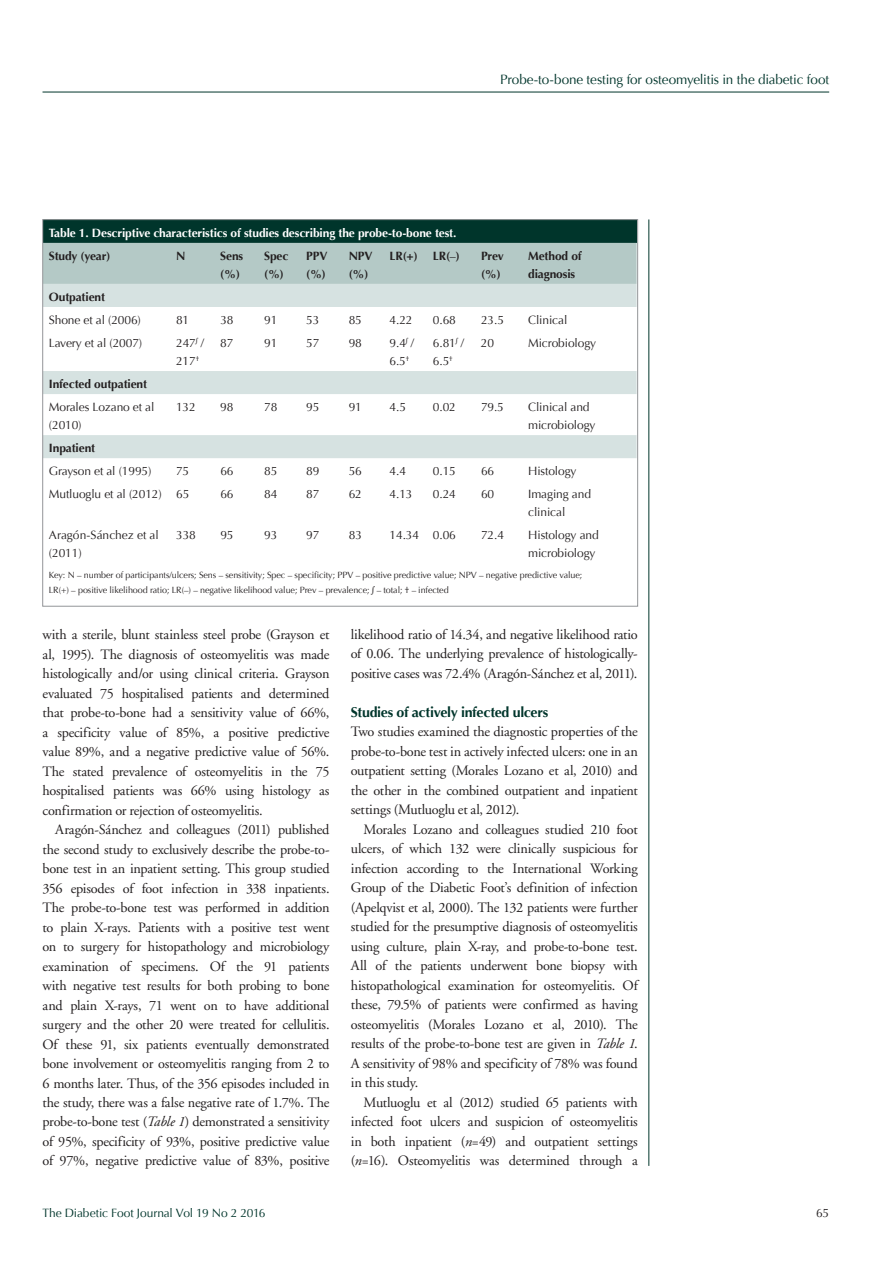
<style>
.page{position:relative;width:893px;height:1263px;background:#fff}
.page>*{position:absolute;margin:0;border:0;box-sizing:border-box;transform-origin:0 0}
.t1{font:14.25px/19.5px "Adobe Garamond";letter-spacing:-.015em;color:#231f20;text-align:justify}
.t2{font:700 14.25px "Optima";letter-spacing:-.025em;color:#00352b}
.t3{font:13.5px "Optima";letter-spacing:-.01em;color:#00352b}
.t4{font:12px/18px "Optima";letter-spacing:-.01em;color:#231f20}
.t5{font:700 12px/18px "Optima";letter-spacing:-.01em;color:#231f20}
.t6{font:700 12px "Optima";letter-spacing:-.01em;color:#fff}
.t7{font:12px "Optima";letter-spacing:-.005em;color:#00352b}
.t8{font:9px/15px "Optima";letter-spacing:-.01em;color:#231f20}
.s1{font-family:"Adobe Garamond";font-weight:400}
.s2{font-family:"Adobe Garamond"}
.s3{font-style:italic}
</style>
<div class="page">
<hr style="left:43px;top:92px;width:786px;height:1px;background:#00352b">
<hr style="left:648px;top:219px;width:1px;height:947px;background:#00352b">
<div style="left:43px;top:220px;width:594px;height:23px;background:#00352b"></div>
<div style="left:45px;top:243px;width:591px;height:41px;background:#b4c9c6"></div>
<svg style="left:45px;top:284px;width:591px;height:174px"></svg>
<p class="t3" style="left:500px;top:71px;width:330px">Probe-to-bone testing for osteomyelitis in the diabetic foot</p>
<p class="t6" style="left:49px;top:226px;width:409px">Table 1. Descriptive characteristics of studies describing the probe-to-bone test.</p>
<p class="t5" style="left:49px;top:247px;width:63px">Study (year)</p>
<p class="t5" style="left:176px;top:247px;width:11px">N</p>
<p class="t5" style="left:220px;top:247px;width:24px">Sens (%)</p>
<p class="t5" style="left:264px;top:247px;width:26px">Spec (%)</p>
<p class="t5" style="left:306px;top:247px;width:23px">PPV (%)</p>
<p class="t5" style="left:349px;top:247px;width:25px">NPV (%)</p>
<p class="t5" style="left:390px;top:247px;width:30px">LR(+)</p>
<p class="t5" style="left:433px;top:247px;width:28px">LR(<span class="s1">–</span>)</p>
<p class="t5" style="left:481px;top:247px;width:24px">Prev (%)</p>
<p class="t5" style="left:528px;top:247px;width:55px">Method of diagnosis</p>
<p class="t5" style="left:49px;top:288px;width:58px">Outpatient</p>
<p class="t4" style="left:49px;top:311px;width:94px">Shone et al (2006)</p>
<p class="t4" style="left:176px;top:311px;width:15px">81</p>
<p class="t4" style="left:220px;top:311px;width:15px">38</p>
<p class="t4" style="left:264px;top:311px;width:15px">91</p>
<p class="t4" style="left:306px;top:311px;width:15px">53</p>
<p class="t4" style="left:349px;top:311px;width:15px">85</p>
<p class="t4" style="left:390px;top:311px;width:24px">4.22</p>
<p class="t4" style="left:433px;top:311px;width:24px">0.68</p>
<p class="t4" style="left:481px;top:311px;width:24px">23.5</p>
<p class="t4" style="left:528px;top:311px;width:41px">Clinical</p>
<p class="t4" style="left:49px;top:334px;width:95px">Lavery et al (2007)</p>
<p class="t4" style="left:176px;top:334px;width:30px">247∫ /<br>217<sup>†</sup></p>
<p class="t4" style="left:220px;top:334px;width:15px">87</p>
<p class="t4" style="left:264px;top:334px;width:15px">91</p>
<p class="t4" style="left:306px;top:334px;width:15px">57</p>
<p class="t4" style="left:349px;top:334px;width:15px">98</p>
<p class="t4" style="left:390px;top:334px;width:26px">9.4∫ /<br>6.5<sup>†</sup></p>
<p class="t4" style="left:433px;top:334px;width:33px">6.81∫ /<br>6.5<sup>†</sup></p>
<p class="t4" style="left:481px;top:334px;width:15px">20</p>
<p class="t4" style="left:528px;top:334px;width:70px">Microbiology</p>
<p class="t5" style="left:49px;top:375px;width:100px">Infected outpatient</p>
<p class="t4" style="left:49px;top:398px;width:107px">Morales Lozano et al (2010)</p>
<p class="t4" style="left:176px;top:398px;width:21px">132</p>
<p class="t4" style="left:220px;top:398px;width:15px">98</p>
<p class="t4" style="left:264px;top:398px;width:15px">78</p>
<p class="t4" style="left:306px;top:398px;width:15px">95</p>
<p class="t4" style="left:349px;top:398px;width:15px">91</p>
<p class="t4" style="left:390px;top:398px;width:18px">4.5</p>
<p class="t4" style="left:433px;top:398px;width:24px">0.02</p>
<p class="t4" style="left:481px;top:398px;width:24px">79.5</p>
<p class="t4" style="left:528px;top:398px;width:69px">Clinical and microbiology</p>
<p class="t5" style="left:49px;top:439px;width:48px">Inpatient</p>
<p class="t4" style="left:49px;top:462px;width:104px">Grayson et al (1995)</p>
<p class="t4" style="left:176px;top:462px;width:15px">75</p>
<p class="t4" style="left:220px;top:462px;width:15px">66</p>
<p class="t4" style="left:264px;top:462px;width:15px">85</p>
<p class="t4" style="left:306px;top:462px;width:15px">89</p>
<p class="t4" style="left:349px;top:462px;width:15px">56</p>
<p class="t4" style="left:390px;top:462px;width:18px">4.4</p>
<p class="t4" style="left:433px;top:462px;width:24px">0.15</p>
<p class="t4" style="left:481px;top:462px;width:15px">66</p>
<p class="t4" style="left:528px;top:462px;width:50px">Histology</p>
<p class="t4" style="left:49px;top:485px;width:142px">Mutluoglu et al (2012) 65</p>
<p class="t4" style="left:220px;top:485px;width:15px">66</p>
<p class="t4" style="left:264px;top:485px;width:15px">84</p>
<p class="t4" style="left:306px;top:485px;width:15px">87</p>
<p class="t4" style="left:349px;top:485px;width:15px">62</p>
<p class="t4" style="left:390px;top:485px;width:24px">4.13</p>
<p class="t4" style="left:433px;top:485px;width:24px">0.24</p>
<p class="t4" style="left:481px;top:485px;width:15px">60</p>
<p class="t4" style="left:528px;top:485px;width:64px">Imaging and clinical</p>
<p class="t4" style="left:49px;top:526px;width:111px">Aragón-Sánchez et al (2011)</p>
<p class="t4" style="left:176px;top:526px;width:21px">338</p>
<p class="t4" style="left:220px;top:526px;width:15px">95</p>
<p class="t4" style="left:264px;top:526px;width:15px">93</p>
<p class="t4" style="left:306px;top:526px;width:15px">97</p>
<p class="t4" style="left:349px;top:526px;width:15px">83</p>
<p class="t4" style="left:390px;top:526px;width:68px">14.34 0.06</p>
<p class="t4" style="left:481px;top:526px;width:24px">72.4</p>
<p class="t4" style="left:528px;top:526px;width:72px">Histology and microbiology</p>
<p class="t8" style="left:49px;top:567px;width:535px">Key: N <span class="s2">–</span> number of participants/ulcers; Sens <span class="s2">–</span> sensitivity; Spec <span class="s2">–</span> specificity; PPV <span class="s2">–</span> positive predictive value; NPV <span class="s2">–</span> negative predictive value;<br>LR(+) <span class="s2">–</span> positive likelihood ratio; LR(<span class="s2">–</span>) <span class="s2">–</span> negative likelihood value; Prev <span class="s2">–</span> prevalence; ∫ <span class="s2">–</span> total; † <span class="s2">–</span> infected</p>
<p class="t1" style="left:43px;top:625px;width:289px">with a sterile, blunt stainless steel probe (Grayson et al, 1995). The diagnosis of osteomyelitis was made histologically and/or using clinical criteria. Grayson evaluated 75 hospitalised patients and determined that probe-to-bone had a sensitivity value of 66%, a specificity value of 85%, a positive predictive value 89%, and a negative predictive value of 56%.<br>The stated prevalence of osteomyelitis in the 75 hospitalised patients was 66% using histology as confirmation or rejection of osteomyelitis.</p>
<p class="t1" style="left:43px;top:820px;width:289px;text-indent:13px">Aragón-Sánchez and colleagues (2011) published the second study to exclusively describe the probe-to&shy;bone test in an inpatient setting. This group studied 356 episodes of foot infection in 338 inpatients.<br>The probe-to-bone test was performed in addition to plain X-rays. Patients with a positive test went on to surgery for histopathology and microbiology examination of specimens. Of the 91 patients with negative test results for both probing to bone and plain X-rays, 71 went on to have additional surgery and the other 20 were treated for cellulitis.<br>Of these 91, six patients eventually demonstrated bone involvement or osteomyelitis ranging from 2 to 6 months later. Thus, of the 356 episodes included in the study, there was a false negative rate of 1.7%. The probe-to-bone test (<span class="s3">Table 1</span>) demonstrated a sensitivity of 95%, specificity of 93%, positive predictive value of 97%, negative predictive value of 83%, positive</p>
<p class="t1" style="left:351px;top:625px;width:289px">likelihood ratio of 14.34, and negative likelihood ratio of 0.06. The underlying prevalence of histologically&shy;positive cases was 72.4% (Aragón-Sánchez et al, 2011).</p>
<p class="t2" style="left:351px;top:704px;width:199px">Studies of actively infected ulcers</p>
<p class="t1" style="left:351px;top:722px;width:289px">Two studies examined the diagnostic properties of the probe-to-bone test in actively infected ulcers: one in an outpatient setting (Morales Lozano et al, 2010) and the other in the combined outpatient and inpatient settings (Mutluoglu et al, 2012).</p>
<p class="t1" style="left:351px;top:820px;width:289px;text-indent:13px">Morales Lozano and colleagues studied 210 foot ulcers, of which 132 were clinically suspicious for infection according to the International Working Group of the Diabetic Foot’s definition of infection (Apelqvist et al, 2000). The 132 patients were further studied for the presumptive diagnosis of osteomyelitis using culture, plain X-ray, and probe-to-bone test.<br>All of the patients underwent bone biopsy with histopathological examination for osteomyelitis. Of these, 79.5% of patients were confirmed as having osteomyelitis (Morales Lozano et al, 2010). The results of the probe-to-bone test are given in <span class="s3">Table 1</span>.<br>A sensitivity of 98% and specificity of 78% was found in this study.</p>
<p class="t1" style="left:351px;top:1093px;width:289px;text-indent:13px">Mutluoglu et al (2012) studied 65 patients with infected foot ulcers and suspicion of osteomyelitis in both inpatient (<span class="s3">n</span>=49) and outpatient settings (<span class="s3">n</span>=16). Osteomyelitis was determined through a</p>
<p class="t7" style="left:43px;top:1205px;width:224px">The Diabetic Foot Journal Vol 19 No 2 2016</p>
<p class="t4" style="left:816px;top:1204px;width:15px">65</p>
</div>
